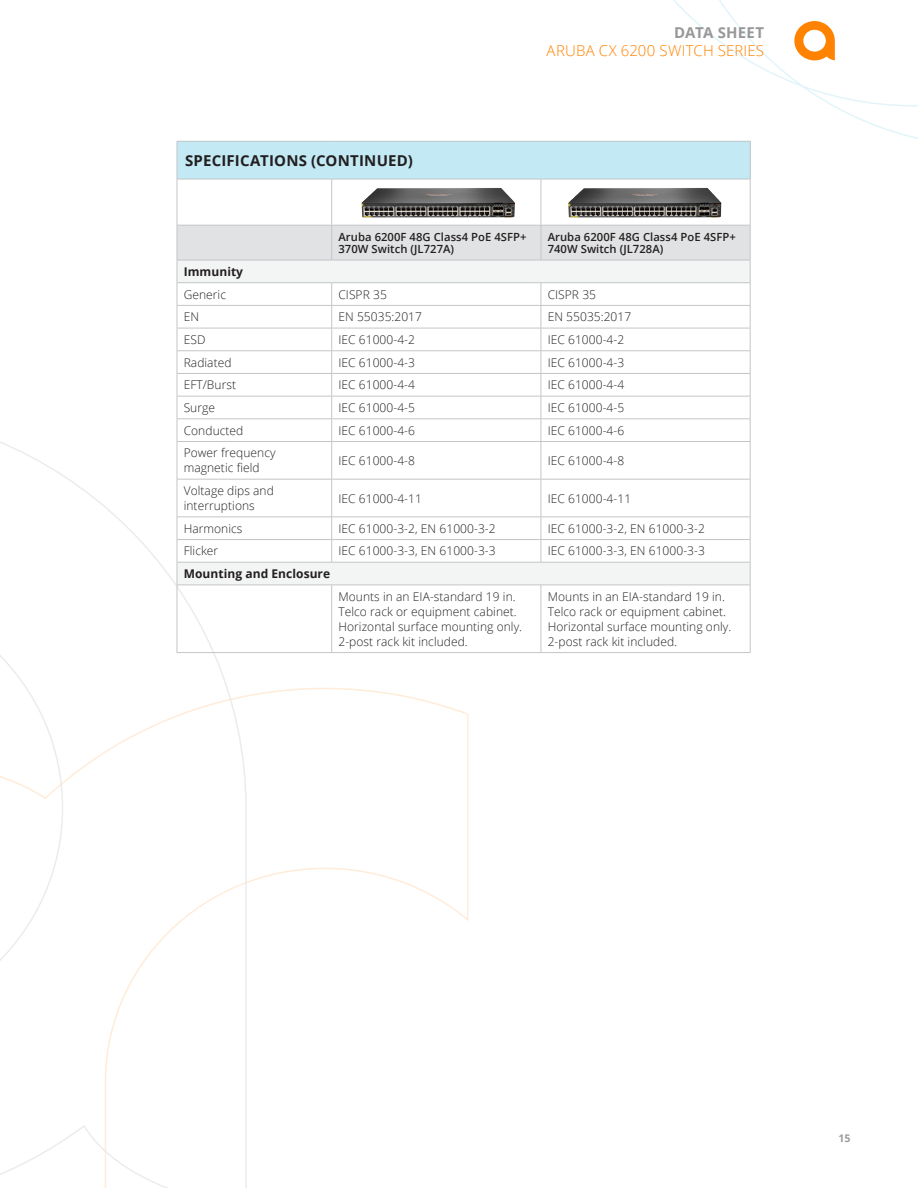
<style>
.page{position:relative;width:918px;height:1188px;background:#fff}
.page>*{position:absolute;margin:0;border:0;box-sizing:border-box;transform-origin:0 0}
.Chart__Title_10_14_B{font:700 15px "Open Sans";letter-spacing:.015em;color:#231f20}
.t1{font:300 15px "Open Sans";letter-spacing:.015em;color:#ff8300}
.t2{font:700 15px "Open Sans";letter-spacing:.01em;color:#999899}
.Chart__Text_8_10_Lig{font:300 12px/15px "Open Sans";letter-spacing:.005em;color:#231f20}
.Chart__Row_Head_8_10{font:300 12px/15px "Open Sans";letter-spacing:.005em;color:#231f20}
.Chart__Row_Head_8_10-2{font:700 12px "Open Sans";letter-spacing:.005em;color:#231f20}
.Chart__Column_Subhea{font:600 11.25px/12.8px "Open Sans";letter-spacing:.005em;color:#231f20}
.t3{font:700 10.5px "Open Sans";color:#9c9b9b}
</style>
<div class="page">
<svg style="left:248px;top:688px;width:221px;height:233px"></svg>
<svg style="left:0;top:407px;width:248px;height:781px"></svg>
<svg style="left:588px;top:0;width:330px;height:142px"></svg>
<div style="left:177px;top:141px;width:573px;height:38px;background:#c2e9f4"></div>
<svg style="left:178px;top:442px;width:572px;height:143px"></svg>
<hr style="left:750px;top:142px;width:1px;height:37px;background:#c3c5c8">
<hr style="left:177px;top:179px;width:1px;height:46px;background:#c3c5c8">
<hr style="left:541px;top:179px;width:1px;height:46px;background:#c3c5c8">
<hr style="left:750px;top:179px;width:1px;height:46px;background:#c3c5c8">
<hr style="left:331px;top:179px;width:1px;height:46px;background:#c3c5c8">
<hr style="left:177px;top:441px;width:155px;height:1px;background:#c3c5c8">
<hr style="left:177px;top:442px;width:1px;height:37px;background:#c3c5c8">
<hr style="left:177px;top:479px;width:155px;height:1px;background:#c3c5c8">
<hr style="left:177px;top:479px;width:1px;height:38px;background:#c3c5c8">
<hr style="left:177px;top:517px;width:155px;height:1px;background:#c3c5c8">
<hr style="left:177px;top:539px;width:155px;height:1px;background:#c3c5c8">
<svg style="left:177px;top:517px;width:1px;height:68px"></svg>
<hr style="left:177px;top:562px;width:155px;height:1px;background:#c3c5c8">
<hr style="left:332px;top:562px;width:209px;height:1px;background:#c3c5c8">
<hr style="left:541px;top:562px;width:209px;height:1px;background:#c3c5c8">
<hr style="left:177px;top:585px;width:155px;height:1px;background:#c3c5c8">
<hr style="left:177px;top:585px;width:1px;height:67px;background:#c3c5c8">
<hr style="left:177px;top:652px;width:155px;height:1px;background:#c3c5c8">
<hr style="left:332px;top:441px;width:209px;height:1px;background:#c3c5c8">
<hr style="left:331px;top:442px;width:1px;height:37px;background:#c3c5c8">
<hr style="left:332px;top:479px;width:209px;height:1px;background:#c3c5c8">
<hr style="left:331px;top:479px;width:1px;height:38px;background:#c3c5c8">
<hr style="left:332px;top:517px;width:209px;height:1px;background:#c3c5c8">
<hr style="left:332px;top:539px;width:209px;height:1px;background:#c3c5c8">
<svg style="left:331px;top:517px;width:1px;height:45px"></svg>
<hr style="left:332px;top:585px;width:209px;height:1px;background:#c3c5c8">
<hr style="left:331px;top:585px;width:1px;height:67px;background:#c3c5c8">
<hr style="left:332px;top:652px;width:209px;height:1px;background:#c3c5c8">
<hr style="left:541px;top:441px;width:209px;height:1px;background:#c3c5c8">
<hr style="left:541px;top:442px;width:1px;height:37px;background:#c3c5c8">
<hr style="left:541px;top:479px;width:209px;height:1px;background:#c3c5c8">
<hr style="left:541px;top:479px;width:1px;height:38px;background:#c3c5c8">
<hr style="left:541px;top:517px;width:209px;height:1px;background:#c3c5c8">
<hr style="left:541px;top:539px;width:209px;height:1px;background:#c3c5c8">
<svg style="left:541px;top:517px;width:1px;height:45px"></svg>
<hr style="left:541px;top:585px;width:209px;height:1px;background:#c3c5c8">
<hr style="left:541px;top:585px;width:1px;height:67px;background:#c3c5c8">
<hr style="left:541px;top:652px;width:209px;height:1px;background:#c3c5c8">
<svg style="left:177px;top:225px;width:574px;height:216px"></svg>
<hr style="left:750px;top:442px;width:1px;height:37px;background:#c3c5c8">
<hr style="left:750px;top:479px;width:1px;height:38px;background:#c3c5c8">
<svg style="left:750px;top:517px;width:1px;height:68px"></svg>
<hr style="left:750px;top:585px;width:1px;height:67px;background:#c3c5c8">
<hr style="left:177px;top:141px;width:155px;height:1px;background:#c3c5c8">
<hr style="left:177px;top:142px;width:1px;height:37px;background:#c3c5c8">
<hr style="left:332px;top:141px;width:209px;height:1px;background:#c3c5c8">
<hr style="left:541px;top:141px;width:209px;height:1px;background:#c3c5c8">
<hr style="left:177px;top:179px;width:155px;height:1px;background:#c3c5c8">
<hr style="left:332px;top:179px;width:209px;height:1px;background:#c3c5c8">
<hr style="left:541px;top:179px;width:209px;height:1px;background:#c3c5c8">
<img style="left:362px;top:188px;width:153px;height:30px">
<img style="left:568px;top:188px;width:153px;height:30px">
<p class="Chart__Title_10_14_B" style="left:185px;top:150px;width:229px">SPECIFICATIONS (CONTINUED)</p>
<p class="t2" style="left:674px;top:22px;width:92px">DATA SHEET</p>
<p class="t1" style="left:547px;top:41px;width:219px">ARUBA CX 6200 SWITCH SERIES</p>
<p class="Chart__Column_Subhea" style="left:338px;top:230px;width:190px">Aruba 6200F 48G Class4 PoE 4SFP+<br>370W Switch (JL727A)</p>
<p class="Chart__Column_Subhea" style="left:548px;top:230px;width:190px">Aruba 6200F 48G Class4 PoE 4SFP+<br>740W Switch (JL728A)</p>
<p class="Chart__Row_Head_8_10-2" style="left:184px;top:263px;width:61px">Immunity</p>
<p class="Chart__Row_Head_8_10" style="left:184px;top:286px;width:44px">Generic</p>
<p class="Chart__Text_8_10_Lig" style="left:338px;top:286px;width:50px">CISPR 35</p>
<p class="Chart__Text_8_10_Lig" style="left:548px;top:286px;width:50px">CISPR 35</p>
<p class="Chart__Row_Head_8_10" style="left:184px;top:309px;width:17px">EN</p>
<p class="Chart__Text_8_10_Lig" style="left:338px;top:309px;width:85px">EN 55035:2017</p>
<p class="Chart__Text_8_10_Lig" style="left:548px;top:309px;width:85px">EN 55035:2017</p>
<p class="Chart__Row_Head_8_10" style="left:184px;top:332px;width:23px">ESD</p>
<p class="Chart__Text_8_10_Lig" style="left:338px;top:332px;width:78px">IEC 61000-4-2</p>
<p class="Chart__Text_8_10_Lig" style="left:548px;top:332px;width:78px">IEC 61000-4-2</p>
<p class="Chart__Row_Head_8_10" style="left:184px;top:355px;width:49px">Radiated</p>
<p class="Chart__Text_8_10_Lig" style="left:338px;top:355px;width:78px">IEC 61000-4-3</p>
<p class="Chart__Text_8_10_Lig" style="left:548px;top:355px;width:78px">IEC 61000-4-3</p>
<p class="Chart__Row_Head_8_10" style="left:184px;top:377px;width:54px">EFT/Burst</p>
<p class="Chart__Text_8_10_Lig" style="left:338px;top:377px;width:78px">IEC 61000-4-4</p>
<p class="Chart__Text_8_10_Lig" style="left:548px;top:377px;width:78px">IEC 61000-4-4</p>
<p class="Chart__Row_Head_8_10" style="left:184px;top:400px;width:33px">Surge</p>
<p class="Chart__Text_8_10_Lig" style="left:338px;top:400px;width:78px">IEC 61000-4-5</p>
<p class="Chart__Text_8_10_Lig" style="left:548px;top:400px;width:78px">IEC 61000-4-5</p>
<p class="Chart__Row_Head_8_10" style="left:184px;top:423px;width:61px">Conducted</p>
<p class="Chart__Text_8_10_Lig" style="left:338px;top:423px;width:78px">IEC 61000-4-6</p>
<p class="Chart__Text_8_10_Lig" style="left:548px;top:423px;width:78px">IEC 61000-4-6</p>
<p class="Chart__Row_Head_8_10" style="left:184px;top:445px;width:93px">Power frequency magnetic field</p>
<p class="Chart__Text_8_10_Lig" style="left:338px;top:453px;width:78px">IEC 61000-4-8</p>
<p class="Chart__Text_8_10_Lig" style="left:548px;top:453px;width:78px">IEC 61000-4-8</p>
<p class="Chart__Row_Head_8_10" style="left:184px;top:483px;width:92px">Voltage dips and interruptions</p>
<p class="Chart__Text_8_10_Lig" style="left:338px;top:490px;width:85px">IEC 61000-4-11</p>
<p class="Chart__Text_8_10_Lig" style="left:548px;top:490px;width:85px">IEC 61000-4-11</p>
<p class="Chart__Row_Head_8_10" style="left:184px;top:521px;width:60px">Harmonics</p>
<p class="Chart__Text_8_10_Lig" style="left:338px;top:521px;width:159px">IEC 61000-3-2, EN 61000-3-2</p>
<p class="Chart__Text_8_10_Lig" style="left:548px;top:521px;width:159px">IEC 61000-3-2, EN 61000-3-2</p>
<p class="Chart__Row_Head_8_10" style="left:184px;top:543px;width:36px">Flicker</p>
<p class="Chart__Text_8_10_Lig" style="left:338px;top:543px;width:159px">IEC 61000-3-3, EN 61000-3-3</p>
<p class="Chart__Text_8_10_Lig" style="left:548px;top:543px;width:159px">IEC 61000-3-3, EN 61000-3-3</p>
<p class="Chart__Row_Head_8_10-2" style="left:184px;top:565px;width:148px">Mounting and Enclosure</p>
<p class="Chart__Text_8_10_Lig" style="left:338px;top:589px;width:185px">Mounts in an EIA-standard 19 in.<br>Telco rack or equipment cabinet.<br>Horizontal surface mounting only.<br>2-post rack kit included.</p>
<p class="Chart__Text_8_10_Lig" style="left:548px;top:589px;width:185px">Mounts in an EIA-standard 19 in.<br>Telco rack or equipment cabinet.<br>Horizontal surface mounting only.<br>2-post rack kit included.</p>
<p class="t3" style="left:838px;top:1131px;width:14px">15</p>
</div>
